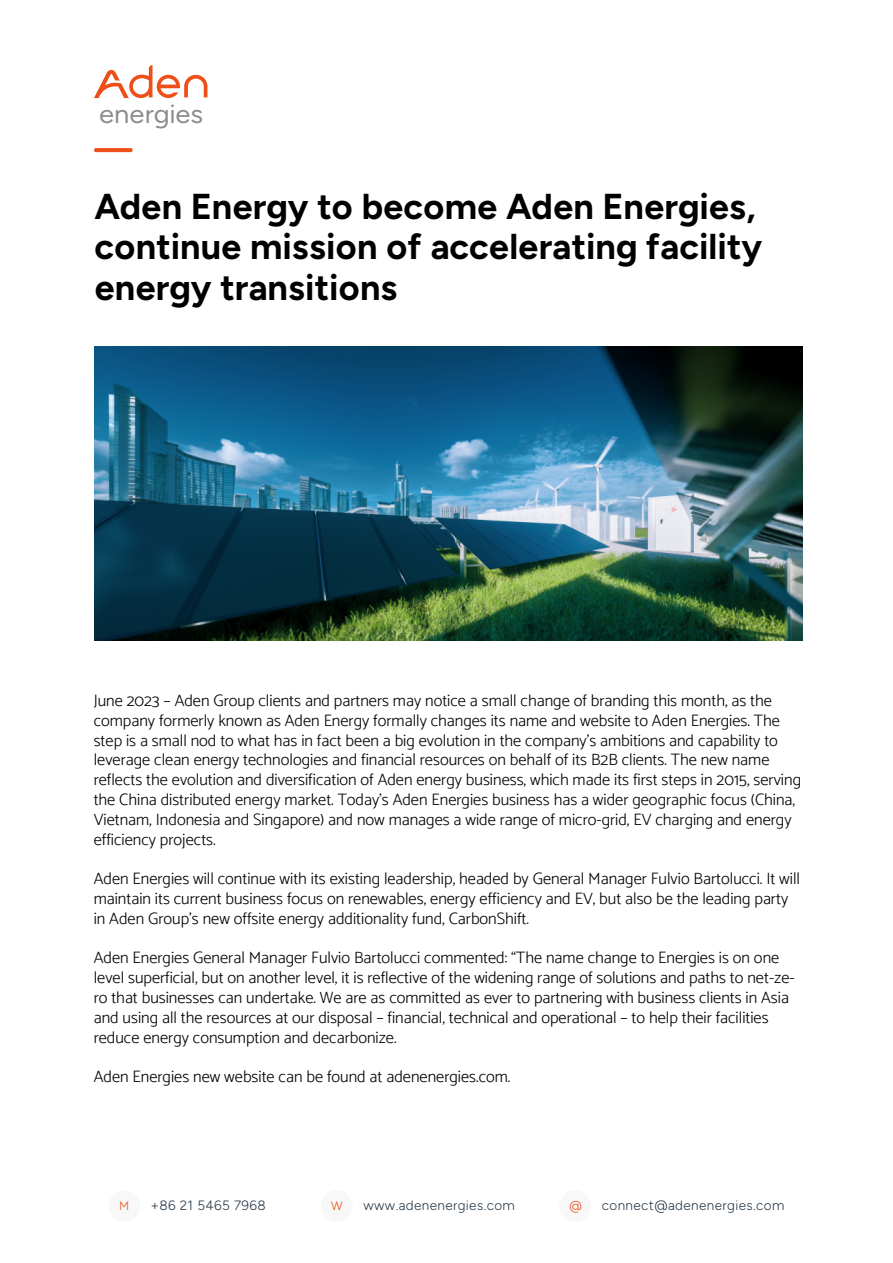
<style>
.page{position:relative;width:893px;height:1263px;background:#fff}
.page>*{position:absolute;margin:0;border:0;box-sizing:border-box;transform-origin:0 0}
.t1{font:700 36px/40.5px "Figtree";color:#000}
.t2{font:25.8px "Figtree";color:#8c8c8b;scale:1.06 1}
.t3{font:300 16.5px/19.8px "Catamaran";color:#000}
.t4{font:300 13.5px "Figtree";letter-spacing:.03em;color:#283948}
.t5{font:300 12.75px "Figtree";color:#ed4f18}
.t6{font:300 12px "Figtree";color:#ed4f18}
</style>
<div class="page">
<div style="left:109px;top:1190px;width:31px;height:32px;background:#f8f8f8;border-radius:50%"></div>
<div style="left:321px;top:1190px;width:32px;height:32px;background:#f8f8f8;border-radius:50%"></div>
<div style="left:559px;top:1190px;width:32px;height:32px;background:#f8f8f8;border-radius:50%"></div>
<img style="left:94px;top:347px;width:708px;height:293px">
<svg style="left:94px;top:148px;width:39px;height:4px"></svg>
<svg style="left:94px;top:65px;width:113px;height:33px"></svg>
<h2 class="t2" style="left:99px;top:99px;width:100px">energies</h2>
<h1 class="t1" style="left:95px;top:186px;width:669px">Aden Energy to become Aden Energies, continue mission of accelerating facility energy transitions</h1>
<p class="t3" style="left:94px;top:690px;width:709px">June 2023 – Aden Group clients and partners may notice a small change of branding this month, as the company formerly known as Aden Energy formally changes its name and website to Aden Energies. The step is a small nod to what has in fact been a big evolution in the company’s ambitions and capability to leverage clean energy technologies and financial resources on behalf of its B2B clients. The new name reflects the evolution and diversification of Aden energy business, which made its first steps in 2015, serving the China distributed energy market. Today’s Aden Energies business has a wider geographic focus (China, Vietnam, Indonesia and Singapore) and now manages a wide range of micro-grid, EV charging and energy efficiency projects.</p>
<p class="t3" style="left:94px;top:869px;width:708px">Aden Energies will continue with its existing leadership, headed by General Manager Fulvio Bartolucci. It will maintain its current business focus on renewables, energy efficiency and EV, but also be the leading party in Aden Group’s new offsite energy additionality fund, CarbonShift.</p>
<p class="t3" style="left:94px;top:948px;width:702px">Aden Energies General Manager Fulvio Bartolucci commented: “The name change to Energies is on one level superficial, but on another level, it is reflective of the widening range of solutions and paths to net-ze&shy;ro that businesses can undertake. We are as committed as ever to partnering with business clients in Asia and using all the resources at our disposal – financial, technical and operational – to help their facilities reduce energy consumption and decarbonize.</p>
<p class="t3" style="left:94px;top:1067px;width:418px">Aden Energies new website can be found at adenenergies.com.</p>
<p class="t6" style="left:119px;top:1199px;width:12px">M</p>
<p class="t4" style="left:151px;top:1198px;width:117px">+86 21 5465 7968</p>
<p class="t6" style="left:331px;top:1199px;width:13px">W</p>
<p class="t4" style="left:364px;top:1198px;width:153px">www.adenenergies.com</p>
<p class="t5" style="left:569px;top:1199px;width:14px">@</p>
<p class="t4" style="left:602px;top:1198px;width:184px">connect@adenenergies.com</p>
</div>
